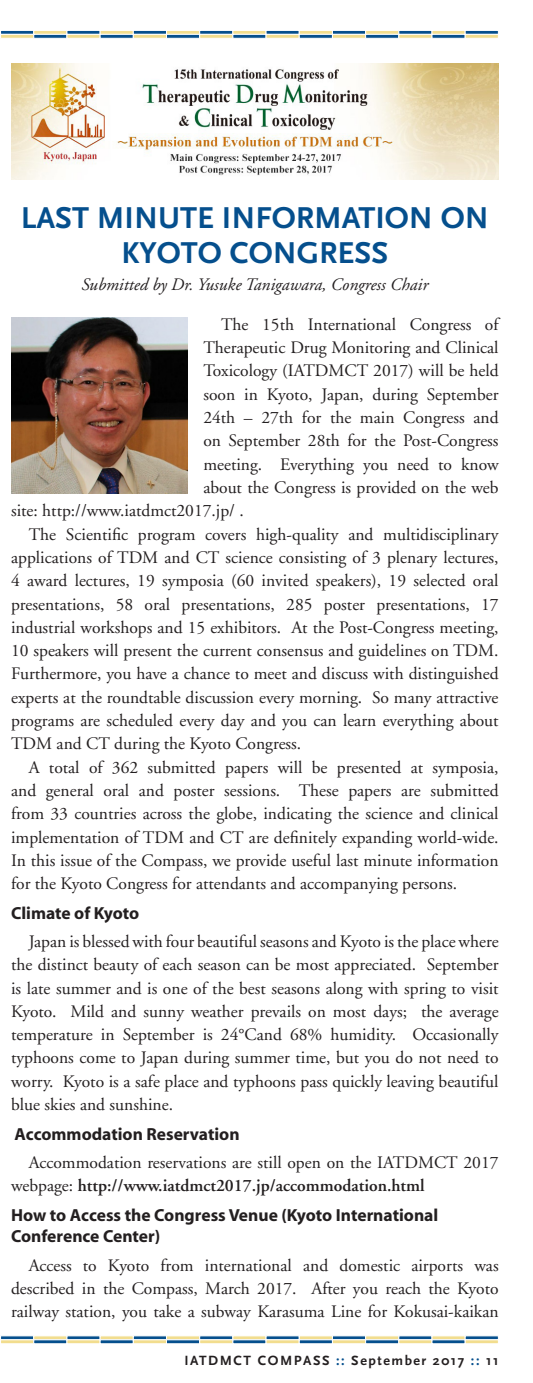
<style>
.page{position:relative;width:533px;height:1383px;background:#fff}
.page>*{position:absolute;margin:0;border:0;box-sizing:border-box;transform-origin:0 0}
.Heads{font:700 31.5px/35px "Scala Sans";color:#054f8d;text-align:center}
.Body_copy{font:17.5px/23.3px "Adobe Garamond";color:#231f20;text-align:justify}
.Subheads_smaller{font:700 17.5px/21.5px "Myriad";color:#231f20}
.byline{font:italic 17.5px "Adobe Garamond";color:#231f20}
.t1{font:700 14px "Scala Sans";letter-spacing:.11em;color:#231f20}
.s1{font-weight:600}
.s2{color:#054f8d}
</style>
<div class="page">
<svg style="left:1px;top:30px;width:33px;height:4px"></svg>
<svg style="left:1px;top:34px;width:33px;height:4px"></svg>
<svg style="left:34px;top:31px;width:33px;height:3px"></svg>
<svg style="left:34px;top:34px;width:33px;height:4px"></svg>
<svg style="left:67px;top:30px;width:33px;height:4px"></svg>
<svg style="left:67px;top:34px;width:33px;height:4px"></svg>
<svg style="left:100px;top:31px;width:33px;height:3px"></svg>
<svg style="left:100px;top:34px;width:33px;height:4px"></svg>
<svg style="left:133px;top:30px;width:33px;height:4px"></svg>
<svg style="left:133px;top:34px;width:33px;height:4px"></svg>
<svg style="left:167px;top:31px;width:32px;height:3px"></svg>
<svg style="left:167px;top:34px;width:32px;height:4px"></svg>
<svg style="left:199px;top:30px;width:33px;height:4px"></svg>
<svg style="left:200px;top:34px;width:32px;height:4px"></svg>
<svg style="left:232px;top:31px;width:34px;height:3px"></svg>
<svg style="left:232px;top:34px;width:34px;height:4px"></svg>
<svg style="left:266px;top:30px;width:33px;height:4px"></svg>
<svg style="left:266px;top:34px;width:33px;height:4px"></svg>
<svg style="left:299px;top:31px;width:33px;height:3px"></svg>
<svg style="left:299px;top:34px;width:33px;height:4px"></svg>
<svg style="left:333px;top:30px;width:32px;height:4px"></svg>
<svg style="left:333px;top:34px;width:32px;height:4px"></svg>
<svg style="left:366px;top:31px;width:32px;height:3px"></svg>
<svg style="left:365px;top:34px;width:33px;height:4px"></svg>
<svg style="left:398px;top:30px;width:33px;height:4px"></svg>
<svg style="left:398px;top:34px;width:33px;height:4px"></svg>
<svg style="left:431px;top:31px;width:34px;height:3px"></svg>
<svg style="left:431px;top:34px;width:34px;height:4px"></svg>
<svg style="left:465px;top:30px;width:33px;height:4px"></svg>
<svg style="left:465px;top:34px;width:33px;height:4px"></svg>
<svg style="left:1px;top:1335px;width:33px;height:4px"></svg>
<svg style="left:1px;top:1339px;width:33px;height:5px"></svg>
<svg style="left:34px;top:1336px;width:33px;height:3px"></svg>
<svg style="left:34px;top:1339px;width:33px;height:5px"></svg>
<svg style="left:67px;top:1335px;width:33px;height:4px"></svg>
<svg style="left:67px;top:1339px;width:33px;height:5px"></svg>
<svg style="left:100px;top:1336px;width:33px;height:3px"></svg>
<svg style="left:100px;top:1339px;width:33px;height:5px"></svg>
<svg style="left:133px;top:1335px;width:33px;height:4px"></svg>
<svg style="left:133px;top:1339px;width:33px;height:5px"></svg>
<svg style="left:167px;top:1336px;width:32px;height:3px"></svg>
<svg style="left:167px;top:1339px;width:32px;height:5px"></svg>
<svg style="left:199px;top:1335px;width:33px;height:4px"></svg>
<svg style="left:200px;top:1339px;width:32px;height:5px"></svg>
<svg style="left:232px;top:1336px;width:34px;height:3px"></svg>
<svg style="left:232px;top:1339px;width:34px;height:5px"></svg>
<svg style="left:266px;top:1335px;width:33px;height:4px"></svg>
<svg style="left:266px;top:1339px;width:33px;height:5px"></svg>
<svg style="left:299px;top:1336px;width:33px;height:3px"></svg>
<svg style="left:299px;top:1339px;width:33px;height:5px"></svg>
<svg style="left:333px;top:1335px;width:32px;height:4px"></svg>
<svg style="left:333px;top:1339px;width:32px;height:5px"></svg>
<svg style="left:366px;top:1336px;width:32px;height:3px"></svg>
<svg style="left:365px;top:1339px;width:33px;height:5px"></svg>
<svg style="left:398px;top:1335px;width:33px;height:4px"></svg>
<svg style="left:398px;top:1339px;width:33px;height:5px"></svg>
<svg style="left:431px;top:1336px;width:34px;height:3px"></svg>
<svg style="left:431px;top:1339px;width:34px;height:5px"></svg>
<svg style="left:465px;top:1335px;width:33px;height:4px"></svg>
<svg style="left:465px;top:1339px;width:33px;height:5px"></svg>
<img style="left:11px;top:63px;width:487px;height:117px">
<img style="left:11px;top:317px;width:176px;height:176px">
<p class="Heads" style="left:21px;top:201px;width:469px">LAST MINUTE INFORMATION ON<br>KYOTO CONGRESS</p>
<p class="byline" style="left:81px;top:275px;width:348px">Submitted by Dr. Yusuke Tanigawara, Congress Chair</p>
<p class="Body_copy" style="left:221px;top:313px;width:279px">The 15th International Congress of</p>
<p class="Body_copy" style="left:203px;top:336px;width:297px">Therapeutic Drug Monitoring and Clinical</p>
<p class="Body_copy" style="left:203px;top:360px;width:297px">Toxicology (IATDMCT 2017) will be held</p>
<p class="Body_copy" style="left:203px;top:383px;width:297px">soon in Kyoto, Japan, during September</p>
<p class="Body_copy" style="left:203px;top:406px;width:297px">24th – 27th for the main Congress and</p>
<p class="Body_copy" style="left:203px;top:430px;width:297px">on September 28th for the Post-Congress</p>
<p class="Body_copy" style="left:203px;top:453px;width:297px">meeting. Everything you need to know</p>
<p class="Body_copy" style="left:203px;top:476px;width:297px">about the Congress is provided on the web</p>
<p class="Body_copy" style="left:11px;top:499px;width:234px">site: http://www.iatdmct2017.jp/ .</p>
<p class="Body_copy" style="left:11px;top:523px;width:489px;text-indent:18px">The Scientific program covers high-quality and multidisciplinary applications of TDM and CT science consisting of 3 plenary lectures, 4 award lectures, 19 symposia (60 invited speakers), 19 selected oral presentations, 58 oral presentations, 285 poster presentations, 17 industrial workshops and 15 exhibitors. At the Post-Congress meeting, 10 speakers will present the current consensus and guidelines on TDM.<br>Furthermore, you have a chance to meet and discuss with distinguished experts at the roundtable discussion every morning. So many attractive programs are scheduled every day and you can learn everything about TDM and CT during the Kyoto Congress.</p>
<p class="Body_copy" style="left:11px;top:756px;width:489px;text-indent:18px">A total of 362 submitted papers will be presented at symposia, and general oral and poster sessions. These papers are submitted from 33 countries across the globe, indicating the science and clinical implementation of TDM and CT are definitely expanding world-wide.<br>In this issue of the Compass, we provide useful last minute information for the Kyoto Congress for attendants and accompanying persons.</p>
<p class="Subheads_smaller" style="left:11px;top:902px;width:130px">Climate of Kyoto</p>
<p class="Body_copy" style="left:11px;top:930px;width:489px;text-indent:18px">Japan is blessed with four beautiful seasons and Kyoto is the place where the distinct beauty of each season can be most appreciated. September is late summer and is one of the best seasons along with spring to visit Kyoto. Mild and sunny weather prevails on most days; the average temperature in September is 24°Cand 68% humidity. Occasionally typhoons come to Japan during summer time, but you do not need to worry. Kyoto is a safe place and typhoons pass quickly leaving beautiful blue skies and sunshine.</p>
<p class="Subheads_smaller" style="left:15px;top:1123px;width:226px">Accommodation Reservation</p>
<p class="Body_copy" style="left:11px;top:1151px;width:489px;text-indent:18px">Accommodation reservations are still open on the IATDMCT 2017 webpage: <span class="s1">http://www.iatdmct2017.jp/accommodation.html</span></p>
<p class="Subheads_smaller" style="left:11px;top:1204px;width:428px">How to Access the Congress Venue (Kyoto International<br>Conference Center)</p>
<p class="Body_copy" style="left:11px;top:1253px;width:489px;text-indent:18px">Access to Kyoto from international and domestic airports was described in the Compass, March 2017. After you reach the Kyoto railway station, you take a subway Karasuma Line for Kokusai-kaikan</p>
<p class="t1" style="left:184px;top:1353px;width:315px">IATDMCT COMPASS <span class="s2">::</span> September 2017 <span class="s2">::</span> 11</p>
</div>
